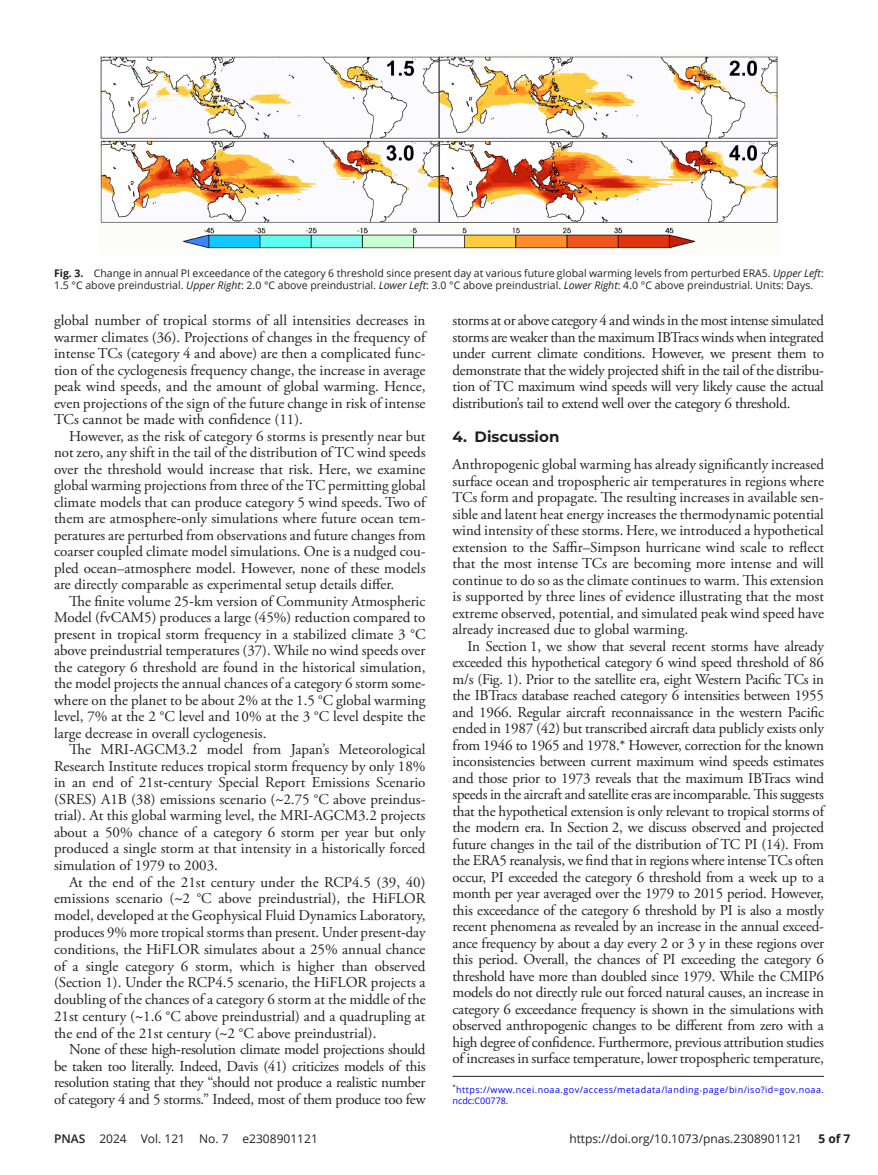
<style>
.page{position:relative;width:878px;height:1175px;background:#fff}
.page>*{position:absolute;margin:0;border:0;box-sizing:border-box;transform-origin:0 0}
.t1{font:15px/16.5px "Adobe Garamond Pro";color:#231f20;text-align:justify}
.t2{font:700 15px "Montserrat";color:#231f20}
.t3{font:12px "Open Sans";color:#231f20}
.t4{font:700 12px "Open Sans";color:#231f20}
.t5{font:10.5px/12.8px "Open Sans";color:#231f20}
.t6{font:9px/11.2px "Open Sans";letter-spacing:.05em;color:#00f}
.t7{font:6px "Open Sans";color:#231f20}
.s1{font-weight:700}
.s2{font-style:italic}
.s3{font-family:"STIX"}
.s4{color:#231f20}
.s5{font-weight:600}
</style>
<div class="page">
<img style="left:100px;top:56px;width:678px;height:193px">
<hr style="left:452px;top:1076px;width:371px;height:1px;background:#231f20">
<p class="t5" style="left:54px;top:266px;width:771px"><span class="s1">Fig. 3.</span> Change in annual PI exceedance of the category 6 threshold since present day at various future global warming levels from perturbed ERA5. <span class="s2">Upper Left</span>:<br>1.5 °C above preindustrial. <span class="s2">Upper Right</span>: 2.0 °C above preindustrial. <span class="s2">Lower Left</span>: 3.0 °C above preindustrial. <span class="s2">Lower Right</span>: 4.0 °C above preindustrial. Units: Days.</p>
<p class="t1" style="left:54px;top:312px;width:373px">global number of tropical storms of all intensities decreases in warmer climates (36). Projections of changes in the frequency of intense TCs (category 4 and above) are then a complicated func&shy;tion of the cyclogenesis frequency change, the increase in average peak wind speeds, and the amount of global warming. Hence, even projections of the sign of the future change in risk of intense TCs cannot be made with confidence (11).</p>
<p class="t1" style="left:54px;top:428px;width:373px;text-indent:15px">However, as the risk of category 6 storms is presently near but not zero, any shift in the tail of the distribution of TC wind speeds over the threshold would increase that risk. Here, we examine global warming projections from three of the TC permitting global climate models that can produce category 5 wind speeds. Two of them are atmosphere<span class="s3">-</span>only simulations where future ocean tem&shy;peratures are perturbed from observations and future changes from coarser coupled climate model simulations. One is a nudged cou&shy;pled ocean–atmosphere model. However, none of these models are directly comparable as experimental setup details differ.</p>
<p class="t1" style="left:54px;top:593px;width:373px;text-indent:15px">The finite volume 25<span class="s3">-</span>km version of Community Atmospheric Model (fvCAM5) produces a large (45%) reduction compared to present in tropical storm frequency in a stabilized climate 3 °C above preindustrial temperatures (37). While no wind speeds over the category 6 threshold are found in the historical simulation, the model projects the annual chances of a category 6 storm some&shy;where on the planet to be about 2% at the 1.5 °C global warming level, 7% at the 2 °C level and 10% at the 3 °C level despite the large decrease in overall cyclogenesis.</p>
<p class="t1" style="left:54px;top:741px;width:373px;text-indent:15px">The MRI<span class="s3">-</span>AGCM3.2 model from Japan’s Meteorological Research Institute reduces tropical storm frequency by only 18% in an end of 21st<span class="s3">-</span>century Special Report Emissions Scenario (SRES) A1B (38) emissions scenario (<span class="s3">~</span>2.75 °C above preindus&shy;trial). At this global warming level, the MRI<span class="s3">-</span>AGCM3.2 projects about a 50% chance of a category 6 storm per year but only produced a single storm at that intensity in a historically forced simulation of 1979 to 2003.</p>
<p class="t1" style="left:54px;top:874px;width:373px;text-indent:15px">At the end of the 21st century under the RCP4.5 (39, 40) emissions scenario (<span class="s3">~</span>2 °C above preindustrial), the HiFLOR model, developed at the Geophysical Fluid Dynamics Laboratory, produces 9% more tropical storms than present. Under present<span class="s3">-</span>day conditions, the HiFLOR simulates about a 25% annual chance of a single category 6 storm, which is higher than observed (Section 1). Under the RCP4.5 scenario, the HiFLOR projects a doubling of the chances of a category 6 storm at the middle of the 21st century (<span class="s3">~</span>1.6 °C above preindustrial) and a quadrupling at the end of the 21st century (<span class="s3">~</span>2 °C above preindustrial).</p>
<p class="t1" style="left:54px;top:1041px;width:373px;text-indent:15px">None of these high<span class="s3">-</span>resolution climate model projections should be taken too literally. Indeed, Davis (41) criticizes models of this resolution stating that they “should not produce a realistic number of category 4 and 5 storms.” Indeed, most of them produce too few</p>
<p class="t1" style="left:452px;top:312px;width:373px">storms at or above category 4 and winds in the most intense simulated storms are weaker than the maximum IBTracs winds when integrated under current climate conditions. However, we present them to demonstrate that the widely projected shift in the tail of the distribu&shy;tion of TC maximum wind speeds will very likely cause the actual distribution’s tail to extend well over the category 6 threshold.</p>
<p class="t2" style="left:452px;top:426px;width:108px">4. Discussion</p>
<p class="t1" style="left:452px;top:456px;width:373px">Anthropogenic global warming has already significantly increased surface ocean and tropospheric air temperatures in regions where TCs form and propagate. The resulting increases in available sen&shy;sible and latent heat energy increases the thermodynamic potential wind intensity of these storms. Here, we introduced a hypothetical extension to the Saffir–Simpson hurricane wind scale to reflect that the most intense TCs are becoming more intense and will continue to do so as the climate continues to warm. This extension is supported by three lines of evidence illustrating that the most extreme observed, potential, and simulated peak wind speed have already increased due to global warming.</p>
<p class="t1" style="left:452px;top:638px;width:373px;text-indent:15px">In Section 1, we show that several recent storms have already exceeded this hypothetical category 6 wind speed threshold of 86 m/s (Fig. 1). Prior to the satellite era, eight Western Pacific TCs in the IBTracs database reached category 6 intensities between 1955 and 1966. Regular aircraft reconnaissance in the western Pacific ended in 1987 (42) but transcribed aircraft data publicly exists only from 1946 to 1965 and 1978.* However, correction for the known inconsistencies between current maximum wind speeds estimates and those prior to 1973 reveals that the maximum IBTracs wind speeds in the aircraft and satellite eras are incomparable. This suggests that the hypothetical extension is only relevant to tropical storms of the modern era. In Section 2, we discuss observed and projected future changes in the tail of the distribution of TC PI (14). From the ERA5 reanalysis, we find that in regions where intense TCs often occur, PI exceeded the category 6 threshold from a week up to a month per year averaged over the 1979 to 2015 period. However, this exceedance of the category 6 threshold by PI is also a mostly recent phenomena as revealed by an increase in the annual exceed&shy;ance frequency by about a day every 2 or 3 y in these regions over this period. Overall, the chances of PI exceeding the category 6 threshold have more than doubled since 1979. While the CMIP6 models do not directly rule out forced natural causes, an increase in category 6 exceedance frequency is shown in the simulations with observed anthropogenic changes to be different from zero with a high degree of confidence. Furthermore, previous attribution studies of increases in surface temperature, lower tropospheric temperature,</p>
<p class="t7" style="left:452px;top:1082px;width:5px">*</p>
<p class="t6" style="left:452px;top:1084px;width:373px;text-indent:4px">https://www.ncei.noaa.gov/access/metadata/landing<span class="s3">-</span>page/bin/iso?id=gov.noaa. ncdc:C00778<span class="s4">.</span></p>
<p class="t3" style="left:54px;top:1130px;width:265px"><span class="s5">PNAS</span> 2024 Vol. 121 No. 7 e2308901121</p>
<p class="t3" style="left:569px;top:1130px;width:234px">https://doi.org/10.1073/pnas.2308901121</p>
<p class="t4" style="left:818px;top:1130px;width:34px">5 of 7</p>
</div>
